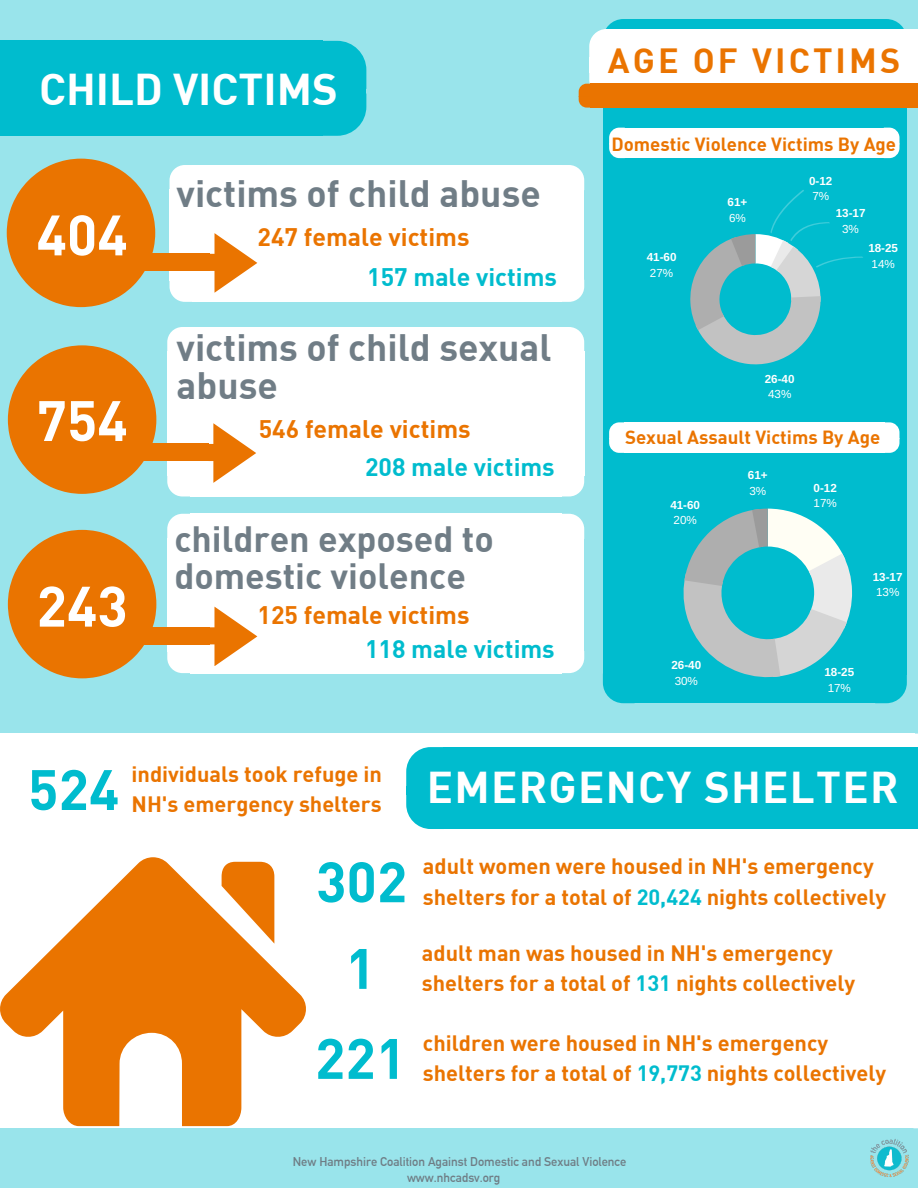
<style>
.page{position:relative;width:918px;height:1188px;background:#99e4eb}
.page>*{position:absolute;margin:0;border:0;box-sizing:border-box;transform-origin:0 0}
.t1{font:700 55.95px/86.7px "DIN";color:#00bcce;text-align:center}
.t2{font:700 55.95px "DIN";color:#fff}
.t3{font:700 43.65px "DIN";color:#fff}
.t4{font:700 37.35px/38.2px "DIN";color:#707d86}
.t5{font:700 35.85px/37.2px "DIN";color:#707d86}
.t6{font:700 34.2px "DIN";letter-spacing:.09em;color:#ea7400}
.t7{font:700 24.9px "DIN";color:#ea7400}
.t8{font:700 24.9px "DIN";color:#00bcce}
.t9{font:700 21.75px/30.3px "DIN";color:#ea7400}
.t10{font:700 18.75px "DIN";color:#ea7400}
.t11{font:700 12.45px/16.8px "DIN Alternate";color:#6f7d85}
.t12{font:700 11.7px "Arimo";color:#fff}
.t13{font:11.7px "Arimo";color:#fff}
.s1{color:#00bcce}
</style>
<div class="page">
<div style="left:0;top:87px;width:323px;height:8px;background:#00bcce"></div>
<div style="left:0;top:41px;width:323px;height:48px;background:#00bcce"></div>
<div style="left:0;top:94px;width:323px;height:42px;background:#00bcce"></div>
<svg style="left:323px;top:41px;width:43px;height:95px;background:#0dbfd0"></svg>
<svg style="left:7px;top:159px;width:148px;height:148px"></svg>
<svg style="left:915px;top:734px;width:3px;height:13px"></svg>
<div style="left:913px;top:772px;width:5px;height:323px;background:#fff"></div>
<div style="left:0;top:773px;width:913px;height:321px;background:#fff"></div>
<div style="left:0;top:734px;width:915px;height:39px;background:#fff"></div>
<div style="left:0;top:1094px;width:915px;height:34px;background:#fff"></div>
<svg style="left:915px;top:1095px;width:3px;height:33px"></svg>
<svg style="left:0;top:857px;width:306px;height:269px;background:#f3b06f"></svg>
<div style="left:443px;top:786px;width:475px;height:9px;background:#00bcce"></div>
<div style="left:443px;top:747px;width:475px;height:40px;background:#00bcce"></div>
<svg style="left:406px;top:747px;width:37px;height:39px"></svg>
<div style="left:406px;top:786px;width:38px;height:9px;background:#00bcce"></div>
<div style="left:443px;top:794px;width:475px;height:35px;background:#00bcce"></div>
<svg style="left:406px;top:795px;width:37px;height:34px"></svg>
<svg style="left:876px;top:19px;width:28px;height:10px"></svg>
<div style="left:875px;top:52px;width:32px;height:623px;background:#00bcce"></div>
<div style="left:634px;top:52px;width:242px;height:623px;background:#00bcce"></div>
<div style="left:634px;top:19px;width:242px;height:34px;background:#00bcce"></div>
<div style="left:603px;top:52px;width:32px;height:623px;background:#00bcce"></div>
<div style="left:634px;top:674px;width:242px;height:29px;background:#00bcce"></div>
<svg style="left:603px;top:675px;width:31px;height:28px"></svg>
<svg style="left:876px;top:675px;width:31px;height:28px"></svg>
<div style="left:615px;top:57px;width:303px;height:16px;background:#fff"></div>
<div style="left:615px;top:29px;width:303px;height:29px;background:#fff"></div>
<svg style="left:589px;top:19px;width:45px;height:38px"></svg>
<div style="left:589px;top:57px;width:27px;height:16px;background:#fff"></div>
<div style="left:615px;top:72px;width:303px;height:25px;background:#fff"></div>
<svg style="left:561px;top:165px;width:23px;height:24px"></svg>
<div style="left:561px;top:189px;width:23px;height:91px;background:#fff"></div>
<div style="left:192px;top:189px;width:369px;height:91px;background:#fff"></div>
<div style="left:192px;top:165px;width:369px;height:25px;background:#fff"></div>
<svg style="left:170px;top:165px;width:22px;height:24px"></svg>
<div style="left:170px;top:189px;width:23px;height:91px;background:#fff"></div>
<div style="left:192px;top:280px;width:369px;height:22px;background:#fff"></div>
<svg style="left:170px;top:280px;width:22px;height:22px"></svg>
<svg style="left:561px;top:280px;width:23px;height:22px"></svg>
<svg style="left:210px;top:233px;width:47px;height:59px"></svg>
<div style="left:144px;top:254px;width:66px;height:17px;background:#ea7400"></div>
<div style="left:140px;top:254px;width:5px;height:17px;background:#ea7400"></div>
<svg style="left:8px;top:345px;width:148px;height:149px"></svg>
<svg style="left:8px;top:530px;width:148px;height:148px"></svg>
<svg style="left:562px;top:327px;width:22px;height:24px"></svg>
<div style="left:561px;top:351px;width:23px;height:124px;background:#fff"></div>
<div style="left:190px;top:351px;width:372px;height:124px;background:#fff"></div>
<div style="left:190px;top:327px;width:372px;height:25px;background:#fff"></div>
<svg style="left:167px;top:327px;width:23px;height:24px"></svg>
<div style="left:167px;top:351px;width:24px;height:124px;background:#fff"></div>
<div style="left:190px;top:475px;width:372px;height:21px;background:#fff"></div>
<svg style="left:167px;top:475px;width:23px;height:21px"></svg>
<svg style="left:562px;top:475px;width:22px;height:21px"></svg>
<svg style="left:561px;top:514px;width:23px;height:24px"></svg>
<div style="left:561px;top:538px;width:23px;height:114px;background:#fff"></div>
<div style="left:190px;top:538px;width:371px;height:114px;background:#fff"></div>
<div style="left:190px;top:514px;width:371px;height:25px;background:#fff"></div>
<svg style="left:167px;top:514px;width:23px;height:24px"></svg>
<div style="left:167px;top:538px;width:24px;height:114px;background:#fff"></div>
<div style="left:190px;top:651px;width:371px;height:22px;background:#fff"></div>
<svg style="left:167px;top:652px;width:23px;height:21px"></svg>
<svg style="left:561px;top:652px;width:23px;height:21px"></svg>
<svg style="left:209px;top:423px;width:47px;height:60px"></svg>
<div style="left:143px;top:444px;width:66px;height:17px;background:#ea7400"></div>
<div style="left:139px;top:444px;width:5px;height:17px;background:#ea7400"></div>
<svg style="left:210px;top:607px;width:47px;height:59px"></svg>
<div style="left:123px;top:627px;width:87px;height:17px;background:#ea7400"></div>
<div style="left:118px;top:627px;width:5px;height:17px;background:#ea7400"></div>
<div style="left:591px;top:84px;width:327px;height:13px;background:#ea7400"></div>
<div style="left:591px;top:96px;width:327px;height:12px;background:#ea7400"></div>
<svg style="left:579px;top:73px;width:37px;height:35px"></svg>
<img style="left:870px;top:1139px;width:39px;height:38px">
<svg style="left:690px;top:190px;width:173px;height:175px"></svg>
<div style="left:624px;top:128px;width:260px;height:16px;background:#fff"></div>
<div style="left:624px;top:143px;width:260px;height:15px;background:#fff"></div>
<svg style="left:609px;top:128px;width:15px;height:30px"></svg>
<svg style="left:884px;top:128px;width:15px;height:30px"></svg>
<svg style="left:683px;top:509px;width:169px;height:169px"></svg>
<div style="left:624px;top:422px;width:260px;height:17px;background:#fff"></div>
<div style="left:624px;top:438px;width:260px;height:15px;background:#fff"></div>
<svg style="left:609px;top:422px;width:15px;height:31px"></svg>
<svg style="left:884px;top:422px;width:15px;height:31px"></svg>
<h2 class="t3" style="left:39px;top:60px;width:300px">CHILD VICTIMS</h2>
<h1 class="t2" style="left:37px;top:199px;width:93px">404</h1>
<h1 class="t2" style="left:37px;top:384px;width:93px">754</h1>
<h1 class="t2" style="left:37px;top:570px;width:93px">243</h1>
<h3 class="t4" style="left:177px;top:173px;width:366px">victims of child abuse</h3>
<p class="t7" style="left:258px;top:221px;width:213px">247 female victims</p>
<p class="t8" style="left:367px;top:260px;width:191px">157 male victims</p>
<h3 class="t4" style="left:177px;top:327px;width:377px">victims of child sexual abuse</h3>
<p class="t7" style="left:259px;top:412px;width:213px">546 female victims</p>
<p class="t8" style="left:365px;top:451px;width:191px">208 male victims</p>
<h3 class="t5" style="left:174px;top:519px;width:321px">children exposed to domestic violence</h3>
<p class="t7" style="left:258px;top:599px;width:213px">125 female victims</p>
<p class="t8" style="left:365px;top:633px;width:191px">118 male victims</p>
<h3 class="t6" style="left:608px;top:38px;width:294px">AGE OF VICTIMS</h3>
<p class="t10" style="left:611px;top:132px;width:286px">Domestic Violence Victims By Age</p>
<p class="t12" style="left:647px;top:250px;width:31px">41-60</p>
<p class="t13" style="left:650px;top:266px;width:25px">27%</p>
<p class="t12" style="left:728px;top:195px;width:21px">61+</p>
<p class="t13" style="left:729px;top:211px;width:18px">6%</p>
<p class="t12" style="left:809px;top:174px;width:25px">0-12</p>
<p class="t13" style="left:812px;top:190px;width:18px">7%</p>
<p class="t12" style="left:836px;top:207px;width:31px">13-17</p>
<p class="t13" style="left:842px;top:222px;width:18px">3%</p>
<p class="t12" style="left:868px;top:241px;width:31px">18-25</p>
<p class="t13" style="left:872px;top:257px;width:25px">14%</p>
<p class="t12" style="left:765px;top:372px;width:31px">26-40</p>
<p class="t13" style="left:768px;top:388px;width:25px">43%</p>
<p class="t10" style="left:625px;top:425px;width:257px">Sexual Assault Victims By Age</p>
<p class="t12" style="left:670px;top:498px;width:31px">41-60</p>
<p class="t13" style="left:674px;top:514px;width:25px">20%</p>
<p class="t12" style="left:671px;top:659px;width:31px">26-40</p>
<p class="t13" style="left:675px;top:675px;width:25px">30%</p>
<p class="t12" style="left:748px;top:469px;width:21px">61+</p>
<p class="t13" style="left:749px;top:484px;width:18px">3%</p>
<p class="t12" style="left:814px;top:481px;width:25px">0-12</p>
<p class="t13" style="left:814px;top:497px;width:25px">17%</p>
<p class="t12" style="left:873px;top:570px;width:31px">13-17</p>
<p class="t13" style="left:876px;top:586px;width:25px">13%</p>
<p class="t12" style="left:824px;top:666px;width:31px">18-25</p>
<p class="t13" style="left:828px;top:681px;width:25px">17%</p>
<p class="t9" style="left:132px;top:758px;width:252px">individuals took refuge in</p>
<h1 class="t1" style="left:28px;top:744px;width:93px">524</h1>
<p class="t9" style="left:132px;top:788px;width:768px">NH's emergency shelters <sup>EMERGENCY</sup> <sup>SHELTER</sup></p>
<h1 class="t1" style="left:316px;top:836px;width:93px">302<br>1</h1>
<p class="t9" style="left:423px;top:850px;width:465px">adult women were housed in NH's emergency shelters for a total of <span class="s1">20,424</span> nights collectively</p>
<p class="t9" style="left:422px;top:937px;width:435px">adult man was housed in NH's emergency shelters for a total of <span class="s1">131</span> nights collectively</p>
<p class="t9" style="left:423px;top:1027px;width:465px">children were housed in NH's emergency shelters for a total of <span class="s1">19,773</span> nights collectively</p>
<h1 class="t1" style="left:315px;top:1013px;width:93px">221</h1>
<p class="t11" style="left:407px;top:1153px;width:221px;text-indent:-114px">New Hampshire Coalition Against Domestic and Sexual Violence www.nhcadsv.org</p>
</div>
